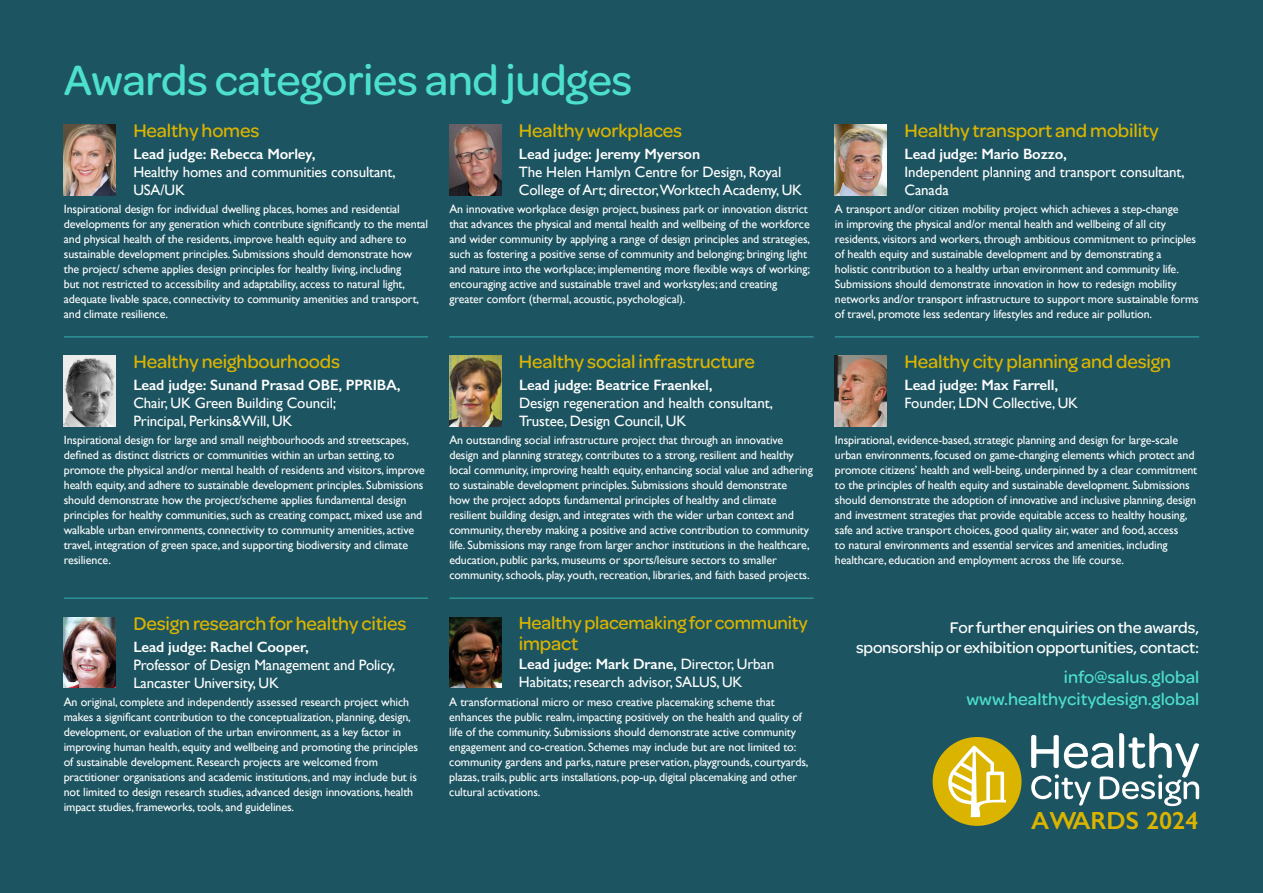
<style>
.page{position:relative;width:1263px;height:893px;background:#1c5461}
.page>*{position:absolute;margin:0;border:0;box-sizing:border-box;transform-origin:0 0}
.t1{font:500 45px "Omnes";letter-spacing:-.01em;color:#4de0cc}
.t2{font:600 24.9px "Gill Sans";color:#dbb400}
.t3{font:500 19.5px "Omnes";letter-spacing:-.01em;color:#dbb400}
.t4{font:500 18.75px "Omnes";letter-spacing:-.01em;color:#dbb400}
.t5{font:500 18px/21.6px "Omnes";color:#4de0cc;text-align:right}
.t6{font:500 16.5px/19.8px "Omnes";letter-spacing:-.01em;color:#fff;text-align:right}
.t7{font:15px/18px "Gill Sans";letter-spacing:-.01em;color:#fff}
.t8{font:600 15px "Gill Sans";letter-spacing:-.01em;color:#fff}
.t9{font:12px/15px "Gill Sans";letter-spacing:-.01em;color:#fff}
.s1{font-weight:600}
</style>
<div class="page">
<hr style="left:64px;top:336px;width:364px;height:2px;background:#2e9196">
<hr style="left:449px;top:336px;width:365px;height:2px;background:#2e9196">
<hr style="left:835px;top:336px;width:364px;height:2px;background:#2e9196">
<img style="left:835px;top:124px;width:52px;height:71px">
<img style="left:64px;top:124px;width:52px;height:71px">
<img style="left:64px;top:356px;width:52px;height:70px">
<img style="left:449px;top:356px;width:52px;height:70px">
<img style="left:449px;top:617px;width:52px;height:71px">
<img style="left:64px;top:617px;width:52px;height:71px">
<hr style="left:64px;top:597px;width:364px;height:2px;background:#2e9196">
<hr style="left:449px;top:597px;width:365px;height:2px;background:#2e9196">
<img style="left:449px;top:124px;width:52px;height:71px">
<img style="left:835px;top:356px;width:52px;height:70px">
<div style="left:933px;top:737px;width:88px;height:89px;background:#dbb400;border-radius:50%"></div>
<svg style="left:947px;top:746px;width:59px;height:71px"></svg>
<svg style="left:1031px;top:733px;width:168px;height:73px"></svg>
<h1 class="t1" style="left:64px;top:49px;width:570px">Awards categories and judges</h1>
<h3 class="t3" style="left:133px;top:117px;width:127px">Healthy homes</h3>
<h3 class="t3" style="left:519px;top:117px;width:165px">Healthy workplaces</h3>
<p class="t8" style="left:133px;top:145px;width:184px">Lead judge: Rebecca Morley,</p>
<p class="t7" style="left:133px;top:163px;width:264px">Healthy homes and communities consultant,<br>USA/UK</p>
<p class="t9" style="left:64px;top:201px;width:366px">Inspirational design for individual dwelling places, homes and residential developments for any generation which contribute significantly to the mental and physical health of the residents, improve health equity and adhere to sustainable development principles. Submissions should demonstrate how the project/ scheme applies design principles for healthy living, including<br>but not restricted to accessibility and adaptability, access to natural light, adequate livable space, connectivity to community amenities and transport, and climate resilience.</p>
<p class="t8" style="left:519px;top:145px;width:183px">Lead judge: Jeremy Myerson</p>
<p class="t7" style="left:519px;top:163px;width:285px">The Helen Hamlyn Centre for Design, Royal<br>College of Art; director,Worktech Academy, UK</p>
<p class="t9" style="left:449px;top:201px;width:362px">An innovative workplace design project, business park or innovation district that advances the physical and mental health and wellbeing of the workforce and wider community by applying a range of design principles and strategies, such as fostering a positive sense of community and belonging; bringing light and nature into the workplace; implementing more flexible ways of working; encouraging active and sustainable travel and workstyles; and creating greater comfort (thermal, acoustic, psychological).</p>
<h3 class="t3" style="left:134px;top:348px;width:208px">Healthy neighbourhoods</h3>
<h3 class="t3" style="left:519px;top:348px;width:237px">Healthy social infrastructure</h3>
<p class="t8" style="left:133px;top:376px;width:269px">Lead judge: Sunand Prasad OBE, PPRIBA,</p>
<p class="t7" style="left:133px;top:394px;width:204px">Chair, UK Green Building Council;<br>Principal, Perkins&amp;Will, UK</p>
<p class="t9" style="left:64px;top:433px;width:363px">Inspirational design for large and small neighbourhoods and streetscapes, defined as distinct districts or communities within an urban setting, to promote the physical and/or mental health of residents and visitors, improve health equity, and adhere to sustainable development principles. Submissions should demonstrate how the project/scheme applies fundamental design principles for healthy communities, such as creating compact, mixed use and walkable urban environments, connectivity to community amenities, active travel, integration of green space, and supporting biodiversity and climate resilience.</p>
<p class="t8" style="left:519px;top:376px;width:195px">Lead judge: Beatrice Fraenkel,</p>
<p class="t7" style="left:519px;top:394px;width:255px">Design regeneration and health consultant,<br>Trustee, Design Council, UK</p>
<p class="t9" style="left:449px;top:433px;width:365px">An outstanding social infrastructure project that through an innovative design and planning strategy, contributes to a strong, resilient and healthy local community, improving health equity, enhancing social value and adhering to sustainable development principles. Submissions should demonstrate<br>how the project adopts fundamental principles of healthy and climate resilient building design, and integrates with the wider urban context and community, thereby making a positive and active contribution to community life. Submissions may range from larger anchor institutions in the healthcare, education, public parks, museums or sports/leisure sectors to smaller community, schools, play, youth, recreation, libraries, and faith based projects.</p>
<h3 class="t3" style="left:133px;top:610px;width:275px">Design research for healthy cities</h3>
<h3 class="t4" style="left:519px;top:610px;width:290px">Healthy placemaking for community</h3>
<p class="t8" style="left:133px;top:637px;width:177px">Lead judge: Rachel Cooper,</p>
<h3 class="t3" style="left:519px;top:630px;width:61px">impact</h3>
<p class="t7" style="left:133px;top:655px;width:263px">Professor of Design Management and Policy,<br>Lancaster University, UK</p>
<p class="t9" style="left:64px;top:694px;width:356px">An original, complete and independently assessed research project which makes a significant contribution to the conceptualization, planning, design, development, or evaluation of the urban environment, as a key factor in improving human health, equity and wellbeing and promoting the principles of sustainable development. Research projects are welcomed from practitioner organisations and academic institutions, and may include but is not limited to design research studies, advanced design innovations, health impact studies, frameworks, tools, and guidelines.</p>
<p class="t7" style="left:519px;top:654px;width:257px"><span class="s1">Lead judge: Mark Drane,</span> Director, Urban<br>Habitats; research advisor, SALUS, UK</p>
<p class="t9" style="left:449px;top:694px;width:361px">A transformational micro or meso creative placemaking scheme that enhances the public realm, impacting positively on the health and quality of life of the community. Submissions should demonstrate active community engagement and co-creation. Schemes may include but are not limited to: community gardens and parks, nature preservation, playgrounds, courtyards, plazas, trails, public arts installations, pop-up, digital placemaking and other cultural activations.</p>
<h3 class="t3" style="left:904px;top:117px;width:256px">Healthy transport and mobility</h3>
<p class="t8" style="left:904px;top:145px;width:164px">Lead judge: Mario Bozzo,</p>
<p class="t7" style="left:904px;top:163px;width:282px">Independent planning and transport consultant,<br>Canada</p>
<p class="t9" style="left:835px;top:201px;width:365px">A transport and/or citizen mobility project which achieves a step-change<br>in improving the physical and/or mental health and wellbeing of all city residents, visitors and workers, through ambitious commitment to principles of health equity and sustainable development and by demonstrating a<br>holistic contribution to a healthy urban environment and community life.<br>Submissions should demonstrate innovation in how to redesign mobility networks and/or transport infrastructure to support more sustainable forms of travel, promote less sedentary lifestyles and reduce air pollution.</p>
<h3 class="t3" style="left:904px;top:348px;width:268px">Healthy city planning and design</h3>
<p class="t8" style="left:904px;top:376px;width:155px">Lead judge: Max Farrell,</p>
<p class="t7" style="left:904px;top:394px;width:175px">Founder, LDN Collective, UK</p>
<p class="t9" style="left:835px;top:433px;width:364px">Inspirational, evidence-based, strategic planning and design for large-scale urban environments, focused on game-changing elements which protect and promote citizens’ health and well-being, underpinned by a clear commitment to the principles of health equity and sustainable development. Submissions should demonstrate the adoption of innovative and inclusive planning, design and investment strategies that provide equitable access to healthy housing, safe and active transport choices, good quality air, water and food, access<br>to natural environments and essential services and amenities, including healthcare, education and employment across the life course.</p>
<h3 class="t6" style="left:856px;top:616px;width:345px">For further enquiries on the awards,<br>sponsorship or exhibition opportunities, contact:</h3>
<h3 class="t5" style="left:966px;top:665px;width:234px">info@salus.global www.healthycitydesign.global</h3>
<h2 class="t2" style="left:1031px;top:805px;width:169px">AWARDS 2024</h2>
</div>
